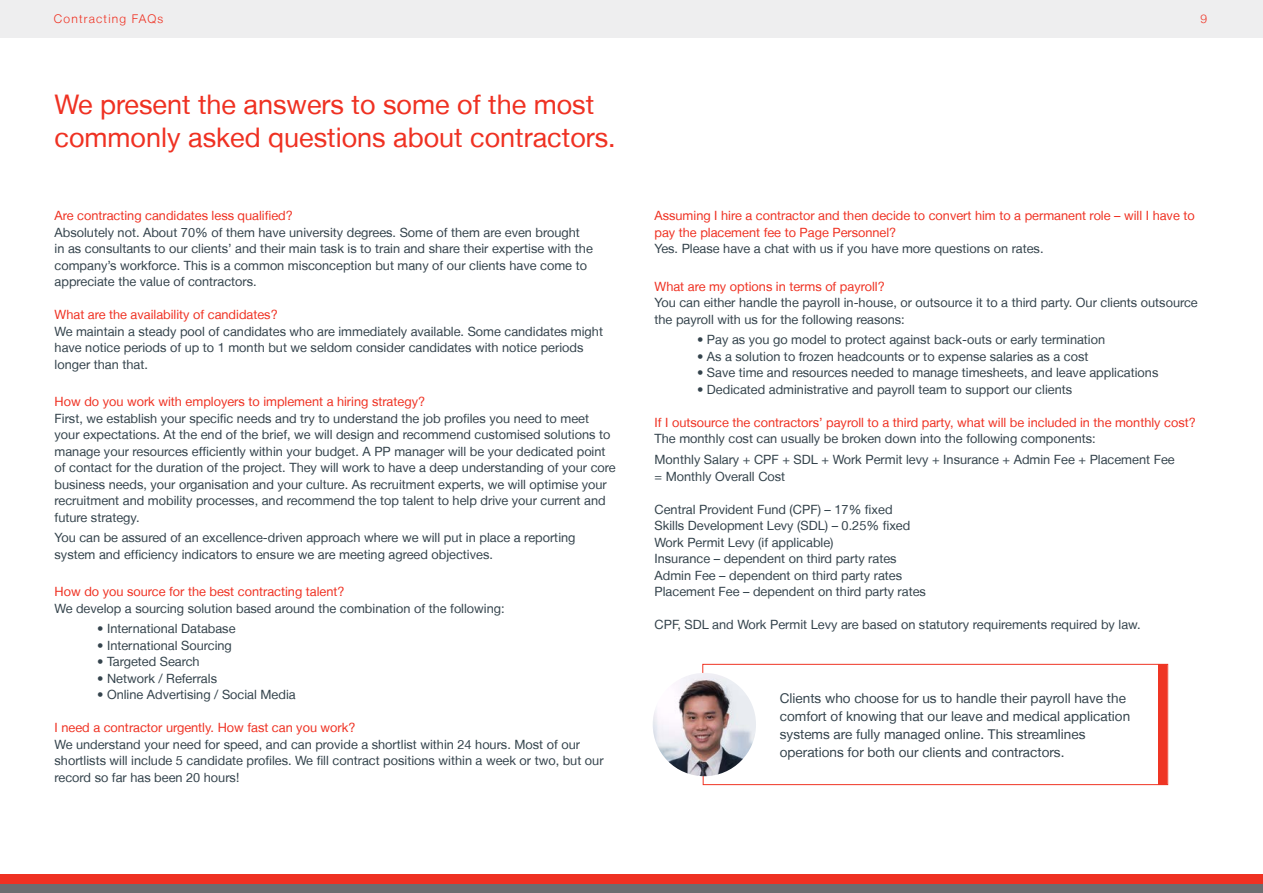
<style>
.page{position:relative;width:1263px;height:893px;background:#fff}
.page>*{position:absolute;margin:0;border:0;box-sizing:border-box;transform-origin:0 0}
.t1{font:27px/33px "Helvetica Neue LT";color:#ef3122}
.t2{font:13.5px/18px "Helvetica Neue LT";color:#34434c}
.t3{font:12.75px/16.5px "Helvetica Neue LT";color:#34434c}
.t4{font:12.75px/16.5px "Helvetica Neue LT";color:#ef3122}
.t5{font:300 12px "Helvetica Neue LT";letter-spacing:.1em;color:#ef3122}
.s1{color:#ef3122}
.s2{color:#34434c}
</style>
<div class="page">
<div style="left:0;top:883px;width:1263px;height:10px;background:#6c6d70"></div>
<div style="left:0;top:874px;width:1263px;height:9px;background:#ef3122"></div>
<div style="left:0;top:0;width:1263px;height:38px;background:#eeeeef"></div>
<svg style="left:702px;top:664px;width:466px;height:121px"></svg>
<div style="left:1158px;top:664px;width:9px;height:121px;background:#ef3524"></div>
<img style="left:653px;top:673px;width:103px;height:103px;border-radius:52px">
<p class="t5" style="left:54px;top:12px;width:111px">Contracting FAQs</p>
<p class="t5" style="left:1200px;top:12px;width:8px">9</p>
<p class="t1" style="left:55px;top:88px;width:563px">We present the answers to some of the most commonly asked questions about contractors.</p>
<p class="t3" style="left:55px;top:207px;width:540px"><span class="s1">Are contracting candidates less qualified?<br></span>Absolutely not. About 70% of them have university degrees. Some of them are even brought in as consultants to our clients’ and their main task is to train and share their expertise with the company’s workforce. This is a common misconception but many of our clients have come to appreciate the value of contractors.</p>
<p class="t3" style="left:55px;top:306px;width:550px"><span class="s1">What are the availability of candidates?<br></span>We maintain a steady pool of candidates who are immediately available. Some candidates might have notice periods of up to 1 month but we seldom consider candidates with notice periods longer than that.</p>
<p class="t3" style="left:55px;top:393px;width:563px"><span class="s1">How do you work with employers to implement a hiring strategy?<br></span>First, we establish your specific needs and try to understand the job profiles you need to meet your expectations. At the end of the brief, we will design and recommend customised solutions to manage your resources efficiently within your budget. A PP manager will be your dedicated point of contact for the duration of the project. They will work to have a deep understanding of your core business needs, your organisation and your culture. As recruitment experts, we will optimise your recruitment and mobility processes, and recommend the top talent to help drive your current and future strategy.</p>
<p class="t3" style="left:55px;top:529px;width:522px">You can be assured of an excellence-driven approach where we will put in place a reporting system and efficiency indicators to ensure we are meeting agreed objectives.</p>
<p class="t3" style="left:55px;top:583px;width:452px"><span class="s1">How do you source for the best contracting talent?<br></span>We develop a sourcing solution based around the combination of the following:</p>
<p class="t3" style="left:97px;top:620px;width:140px">• International Database</p>
<p class="t3" style="left:97px;top:637px;width:136px">• International Sourcing</p>
<p class="t3" style="left:97px;top:653px;width:104px">• Targeted Search</p>
<p class="t3" style="left:97px;top:670px;width:121px">• Network / Referrals</p>
<p class="t3" style="left:97px;top:686px;width:200px">• Online Advertising / Social Media</p>
<p class="t3" style="left:55px;top:719px;width:550px"><span class="s1">I need a contractor urgently. How fast can you work?<br></span>We understand your need for speed, and can provide a shortlist within 24 hours. Most of our shortlists will include 5 candidate profiles. We fill contract positions within a week or two, but our record so far has been 20 hours!</p>
<p class="t4" style="left:654px;top:207px;width:542px">Assuming I hire a contractor and then decide to convert him to a permanent role – will I have to pay the placement fee to Page Personnel?<br><span class="s2">Yes. Please have a chat with us if you have more questions on rates.</span></p>
<p class="t3" style="left:654px;top:278px;width:545px"><span class="s1">What are my options in terms of payroll?<br></span>You can either handle the payroll in-house, or outsource it to a third party. Our clients outsource the payroll with us for the following reasons:</p>
<p class="t3" style="left:697px;top:331px;width:410px">• Pay as you go model to protect against back-outs or early termination</p>
<p class="t3" style="left:697px;top:348px;width:393px">• As a solution to frozen headcounts or to expense salaries as a cost</p>
<p class="t3" style="left:697px;top:364px;width:463px">• Save time and resources needed to manage timesheets, and leave applications</p>
<p class="t3" style="left:697px;top:381px;width:377px">• Dedicated administrative and payroll team to support our clients</p>
<p class="t4" style="left:654px;top:414px;width:543px">If I outsource the contractors’ payroll to a third party, what will be included in the monthly cost?<br><span class="s2">The monthly cost can usually be broken down into the following components:</span></p>
<p class="t3" style="left:654px;top:451px;width:522px">Monthly Salary + CPF + SDL + Work Permit levy + Insurance + Admin Fee + Placement Fee = Monthly Overall Cost</p>
<p class="t3" style="left:654px;top:501px;width:240px">Central Provident Fund (CPF) – 17% fixed</p>
<p class="t3" style="left:654px;top:517px;width:257px">Skills Development Levy (SDL) – 0.25% fixed</p>
<p class="t3" style="left:654px;top:534px;width:180px">Work Permit Levy (if applicable)</p>
<p class="t3" style="left:654px;top:550px;width:244px">Insurance – dependent on third party rates</p>
<p class="t3" style="left:654px;top:567px;width:249px">Admin Fee – dependent on third party rates</p>
<p class="t3" style="left:654px;top:583px;width:273px">Placement Fee – dependent on third party rates</p>
<p class="t3" style="left:654px;top:616px;width:488px">CPF, SDL and Work Permit Levy are based on statutory requirements required by law.</p>
<p class="t2" style="left:780px;top:689px;width:352px">Clients who choose for us to handle their payroll have the comfort of knowing that our leave and medical application systems are fully managed online. This streamlines operations for both our clients and contractors.</p>
</div>
